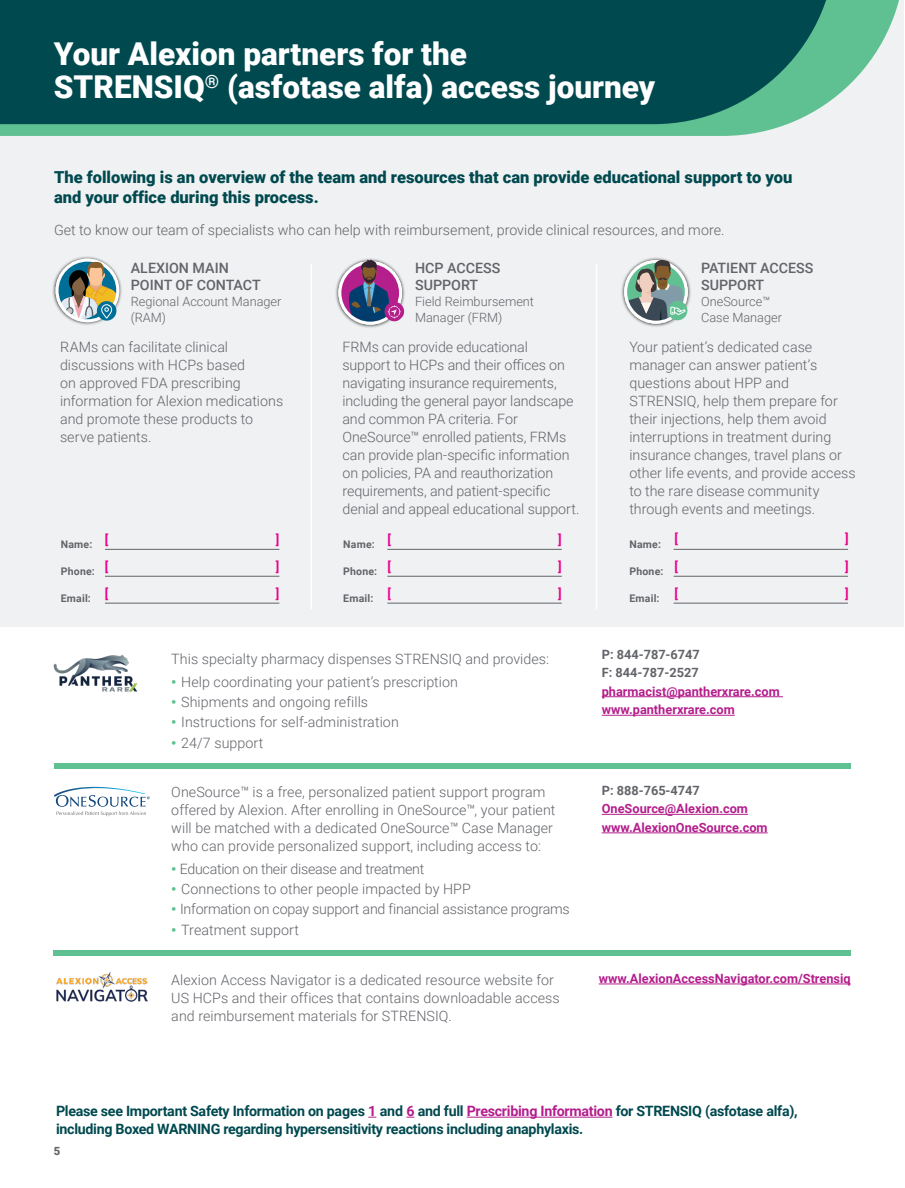
<style>
.page{position:relative;width:905px;height:1188px;background:#fff}
.page>*{position:absolute;margin:0;border:0;box-sizing:border-box;transform-origin:0 0}
.t1{font:900 31.5px/33px "Roboto";color:#fff}
.t2{font:900 16.5px/19.8px "Roboto";color:#00494f}
.t3{font:300 14.25px/18px "Roboto";letter-spacing:.005em;color:#626469}
.t4{font:700 14.25px/18px "Roboto";letter-spacing:-.02em;color:#00494f}
.t5{font:500 14.25px/17.1px "Roboto";color:#626469}
.t6{font:300 14.25px "Roboto";letter-spacing:-.015em;color:#626469}
.t7{font:300 14.25px "Roboto";letter-spacing:-.02em;color:#626469}
.t8{font:700 12.75px/18.5px "Roboto";color:#b41e8c}
.t9{font:300 12.75px/15.3px "Roboto";color:#626469}
.t10{font:700 12.75px/18.5px "Roboto";color:#626469}
.t11{font:700 12.75px "Roboto";color:#ec008c}
.t12{font:900 11.25px "Roboto";color:#626469}
.t13{font:700 10.5px "Roboto";letter-spacing:.02em;color:#626469}
.s1{font-weight:900;color:#5fc091}
.s2{color:#b41e8c}
</style>
<div class="page">
<div style="left:0;top:0;width:903px;height:626px;background:#eff1f2"></div>
<svg style="left:0;top:0;width:904px;height:136px;fill:#5fc091"></svg>
<div style="left:0;top:0;width:835px;height:124px;background:#00494f"></div>
<div style="left:54px;top:763px;width:796px;height:6px;background:#5fc091"></div>
<div style="left:53px;top:951px;width:797px;height:5px;background:#5fc091"></div>
<svg style="left:54px;top:787px;width:96px;height:29px"></svg>
<img style="left:53px;top:654px;width:85px;height:38px">
<img style="left:52px;top:256px;width:70px;height:69px">
<svg style="left:54px;top:257px;width:67px;height:67px"></svg>
<img style="left:335px;top:258px;width:70px;height:70px">
<svg style="left:337px;top:259px;width:66px;height:67px"></svg>
<img style="left:621px;top:257px;width:70px;height:70px">
<svg style="left:622px;top:259px;width:67px;height:66px"></svg>
<hr style="left:310px;top:264px;width:2px;height:345px;background:#fff">
<img style="left:56px;top:971px;width:92px;height:30px">
<hr style="left:601px;top:696px;width:182px;height:1px;background:#b41e8c">
<hr style="left:601px;top:715px;width:133px;height:1px;background:#b41e8c">
<hr style="left:601px;top:814px;width:147px;height:1px;background:#b41e8c">
<hr style="left:601px;top:833px;width:166px;height:1px;background:#b41e8c">
<hr style="left:598px;top:984px;width:252px;height:1px;background:#b41e8c">
<hr style="left:595px;top:264px;width:2px;height:345px;background:#fff">
<hr style="left:105px;top:549px;width:174px;height:1px;background:#626469">
<hr style="left:105px;top:576px;width:174px;height:1px;background:#626469">
<hr style="left:105px;top:603px;width:174px;height:1px;background:#626469">
<hr style="left:387px;top:549px;width:174px;height:1px;background:#626469">
<hr style="left:387px;top:576px;width:174px;height:1px;background:#626469">
<hr style="left:387px;top:603px;width:174px;height:1px;background:#626469">
<hr style="left:673px;top:549px;width:175px;height:1px;background:#626469">
<hr style="left:673px;top:576px;width:175px;height:1px;background:#626469">
<hr style="left:673px;top:603px;width:175px;height:1px;background:#626469">
<hr style="left:466px;top:1117px;width:146px;height:1px;background:#b41e8c">
<h1 class="t1" style="left:54px;top:37px;width:602px">Your Alexion partners for the<br>STRENSIQ<sup>®</sup> (asfotase alfa) access journey</h1>
<p class="t2" style="left:54px;top:167px;width:740px">The following is an overview of the team and resources that can provide educational support to you and your office during this process.</p>
<p class="t3" style="left:54px;top:221px;width:672px">Get to know our team of specialists who can help with reimbursement, provide clinical resources, and more.</p>
<p class="t5" style="left:131px;top:259px;width:131px">ALEXION MAIN<br>POINT OF CONTACT</p>
<p class="t9" style="left:131px;top:294px;width:152px">Regional Account Manager (RAM)</p>
<p class="t3" style="left:60px;top:337px;width:225px">RAMs can facilitate clinical discussions with HCPs based<br>on approved FDA prescribing information for Alexion medications and promote these products to serve patients.</p>
<p class="t13" style="left:61px;top:537px;width:33px">Name:</p>
<p class="t13" style="left:61px;top:564px;width:36px">Phone:</p>
<p class="t13" style="left:61px;top:591px;width:32px">Email:</p>
<p class="t11" style="left:105px;top:531px;width:5px">[</p>
<p class="t11" style="left:276px;top:531px;width:5px">]</p>
<p class="t11" style="left:105px;top:558px;width:5px">[</p>
<p class="t11" style="left:276px;top:558px;width:5px">]</p>
<p class="t11" style="left:105px;top:585px;width:5px">[</p>
<p class="t11" style="left:276px;top:585px;width:5px">]</p>
<p class="t5" style="left:415px;top:259px;width:87px">HCP ACCESS<br>SUPPORT</p>
<p class="t9" style="left:415px;top:294px;width:120px">Field Reimbursement<br>Manager (FRM)</p>
<p class="t5" style="left:701px;top:259px;width:114px">PATIENT ACCESS<br>SUPPORT</p>
<p class="t9" style="left:701px;top:294px;width:82px">OneSource™<br>Case Manager</p>
<p class="t3" style="left:342px;top:337px;width:238px">FRMs can provide educational support to HCPs and their offices on navigating insurance requirements, including the general payor landscape and common PA criteria. For OneSource™ enrolled patients, FRMs can provide plan-specific information on policies, PA and reauthorization requirements, and patient-specific denial and appeal educational support.</p>
<p class="t3" style="left:629px;top:337px;width:228px">Your patient’s dedicated case manager can answer patient’s questions about HPP and<br>STRENSIQ, help them prepare for their injections, help them avoid interruptions in treatment during insurance changes, travel plans or other life events, and provide access to the rare disease community through events and meetings.</p>
<p class="t13" style="left:343px;top:537px;width:33px">Name:</p>
<p class="t13" style="left:343px;top:564px;width:36px">Phone:</p>
<p class="t13" style="left:343px;top:591px;width:32px">Email:</p>
<p class="t11" style="left:387px;top:531px;width:5px">[</p>
<p class="t11" style="left:558px;top:531px;width:5px">]</p>
<p class="t11" style="left:387px;top:558px;width:5px">[</p>
<p class="t11" style="left:558px;top:558px;width:5px">]</p>
<p class="t11" style="left:387px;top:585px;width:5px">[</p>
<p class="t11" style="left:558px;top:585px;width:5px">]</p>
<p class="t13" style="left:629px;top:537px;width:33px">Name:</p>
<p class="t13" style="left:629px;top:564px;width:36px">Phone:</p>
<p class="t13" style="left:629px;top:591px;width:32px">Email:</p>
<p class="t11" style="left:674px;top:530px;width:5px">[</p>
<p class="t11" style="left:845px;top:530px;width:5px">]</p>
<p class="t11" style="left:674px;top:557px;width:5px">[</p>
<p class="t11" style="left:845px;top:557px;width:5px">]</p>
<p class="t11" style="left:674px;top:584px;width:5px">[</p>
<p class="t11" style="left:845px;top:584px;width:5px">]</p>
<p class="t3" style="left:171px;top:650px;width:379px">This specialty pharmacy dispenses STRENSIQ and provides:</p>
<p class="t3" style="left:171px;top:672px;width:288px"><span class="s1">•</span> Help coordinating your patient’s prescription</p>
<p class="t3" style="left:171px;top:692px;width:198px"><span class="s1">•</span> Shipments and ongoing refills</p>
<p class="t3" style="left:171px;top:713px;width:229px"><span class="s1">•</span> Instructions for self-administration</p>
<p class="t3" style="left:171px;top:733px;width:94px"><span class="s1">•</span> 24/7 support</p>
<p class="t3" style="left:171px;top:783px;width:386px">OneSource™ is a free, personalized patient support program offered by Alexion. After enrolling in OneSource™, your patient will be matched with a dedicated OneSource™ Case Manager who can provide personalized support, including access to:</p>
<p class="t7" style="left:171px;top:859px;width:255px"><span class="s1">•</span> Education on their disease and treatment</p>
<p class="t3" style="left:171px;top:880px;width:301px"><span class="s1">•</span> Connections to other people impacted by HPP</p>
<p class="t6" style="left:171px;top:899px;width:400px"><span class="s1">•</span> Information on copay support and financial assistance programs</p>
<p class="t3" style="left:171px;top:920px;width:129px"><span class="s1">•</span> Treatment support</p>
<p class="t3" style="left:171px;top:970px;width:390px">Alexion Access Navigator is a dedicated resource website for<br>US HCPs and their offices that contains downloadable access and reimbursement materials for STRENSIQ.</p>
<p class="t10" style="left:601px;top:645px;width:100px">P: 844-787-6747<br>F: 844-787-2527</p>
<p class="t8" style="left:601px;top:682px;width:179px">pharmacist@pantherxrare.com www.pantherxrare.com</p>
<p class="t10" style="left:601px;top:781px;width:100px">P: 888-765-4747</p>
<p class="t8" style="left:601px;top:799px;width:167px">OneSource@Alexion.com www.AlexionOneSource.com</p>
<p class="t8" style="left:598px;top:969px;width:253px">www.AlexionAccessNavigator.com/Strensiq</p>
<p class="t4" style="left:56px;top:1102px;width:743px">Please see Important Safety Information on pages <span class="s2">1</span> and <span class="s2">6</span> and full <span class="s2">Prescribing Information</span> for STRENSIQ (asfotase alfa), including Boxed WARNING regarding hypersensitivity reactions including anaphylaxis.</p>
<p class="t12" style="left:54px;top:1144px;width:8px">5</p>
</div>
